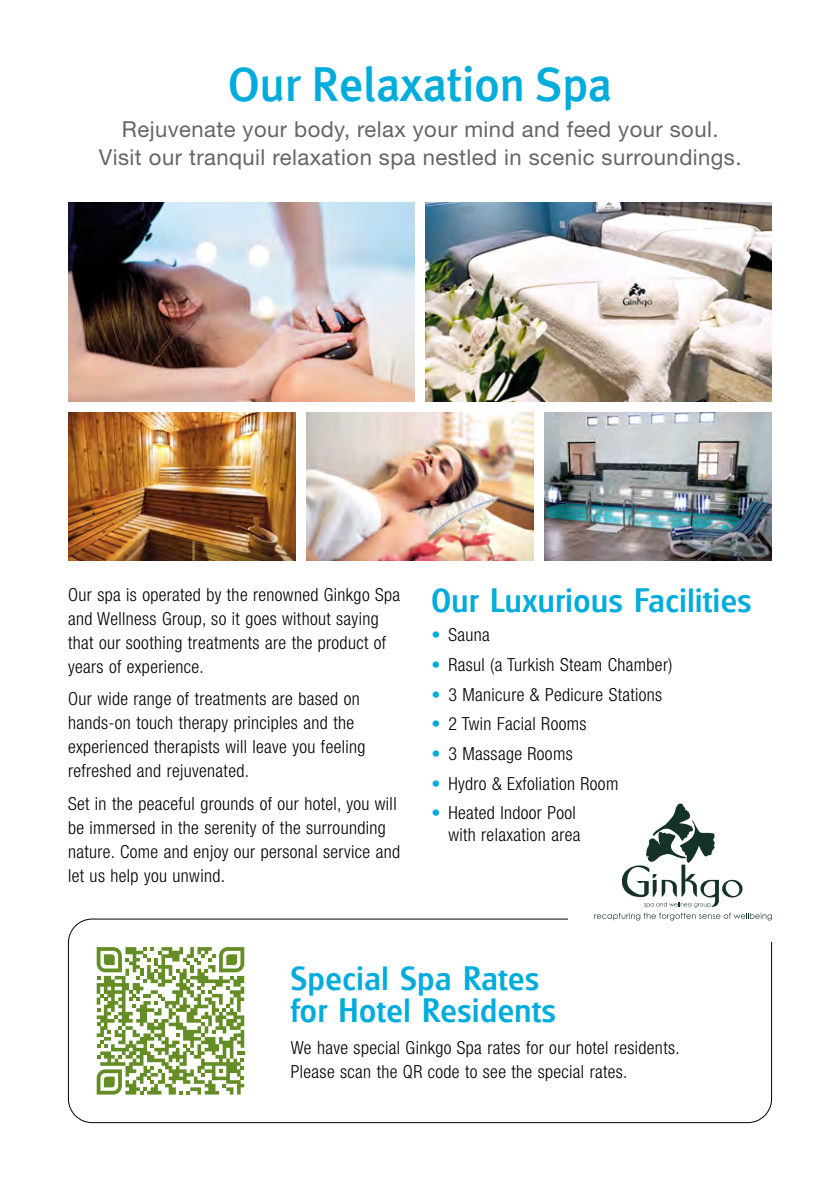
<style>
.page{position:relative;width:840px;height:1191px;background:#fff}
.page>*{position:absolute;margin:0;border:0;box-sizing:border-box;transform-origin:0 0}
.t1{font:500 48px "Meta Plus";letter-spacing:-.01em;color:#00acdc}
.t2{font:500 33px/32px "Glasgow";letter-spacing:.02em;color:#00acdc}
.t3{font:22px/28px "Helvetica Neue LT Std";letter-spacing:.02em;color:#646567;text-align:center}
.t4{font:300 condensed 18px/24px "Helvetica Neue LT Std";letter-spacing:.02em;color:#000}
.s1{color:#00acdc}
</style>
<div class="page">
<img style="left:306px;top:412px;width:227px;height:148px">
<div style="left:68px;top:918px;width:703px;height:205px;border:1px solid #000;border-radius:24px"></div>
<img style="left:68px;top:203px;width:346px;height:198px">
<img style="left:68px;top:412px;width:227px;height:148px">
<img style="left:544px;top:412px;width:227px;height:148px">
<img style="left:425px;top:203px;width:346px;height:198px">
<div style="left:568px;top:787px;width:220px;height:154px;background:#fff"></div>
<svg style="left:594px;top:803px;width:177px;height:117px"></svg>
<svg style="left:97px;top:947px;width:147px;height:147px"></svg>
<h1 class="t1" style="left:228px;top:57px;width:386px">Our Relaxation Spa</h1>
<p class="t3" style="left:99px;top:115px;width:643px">Rejuvenate your body, relax your mind and feed your soul.<br>Visit our tranquil relaxation spa nestled in scenic surroundings.</p>
<p class="t4" style="left:68px;top:582px;width:333px">Our spa is operated by the renowned Ginkgo Spa and Wellness Group, so it goes without saying that our soothing treatments are the product of years of experience.</p>
<p class="t4" style="left:68px;top:686px;width:299px">Our wide range of treatments are based on hands-on touch therapy principles and the experienced therapists will leave you feeling refreshed and rejuvenated.</p>
<p class="t4" style="left:68px;top:791px;width:333px">Set in the peaceful grounds of our hotel, you will be immersed in the serenity of the surrounding nature. Come and enjoy our personal service and let us help you unwind.</p>
<h2 class="t2" style="left:431px;top:583px;width:321px">Our Luxurious Facilities</h2>
<p class="t4" style="left:431px;top:622px;width:60px"><span class="s1">•</span> Sauna</p>
<p class="t4" style="left:431px;top:652px;width:242px"><span class="s1">•</span> Rasul (a Turkish Steam Chamber)</p>
<p class="t4" style="left:431px;top:682px;width:232px"><span class="s1">•</span> 3 Manicure &amp; Pedicure Stations</p>
<p class="t4" style="left:431px;top:711px;width:156px"><span class="s1">•</span> 2 Twin Facial Rooms</p>
<p class="t4" style="left:431px;top:741px;width:143px"><span class="s1">•</span> 3 Massage Rooms</p>
<p class="t4" style="left:431px;top:771px;width:188px"><span class="s1">•</span> Hydro &amp; Exfoliation Room</p>
<p class="t4" style="left:431px;top:801px;width:150px;line-height:22px;text-align:right"><span class="s1">•</span> Heated Indoor Pool with relaxation area</p>
<h2 class="t2" style="left:291px;top:961px;width:266px">Special Spa Rates for Hotel Residents</h2>
<p class="t4" style="left:291px;top:1035px;width:390px">We have special Ginkgo Spa rates for our hotel residents.<br>Please scan the QR code to see the special rates.</p>
</div>
